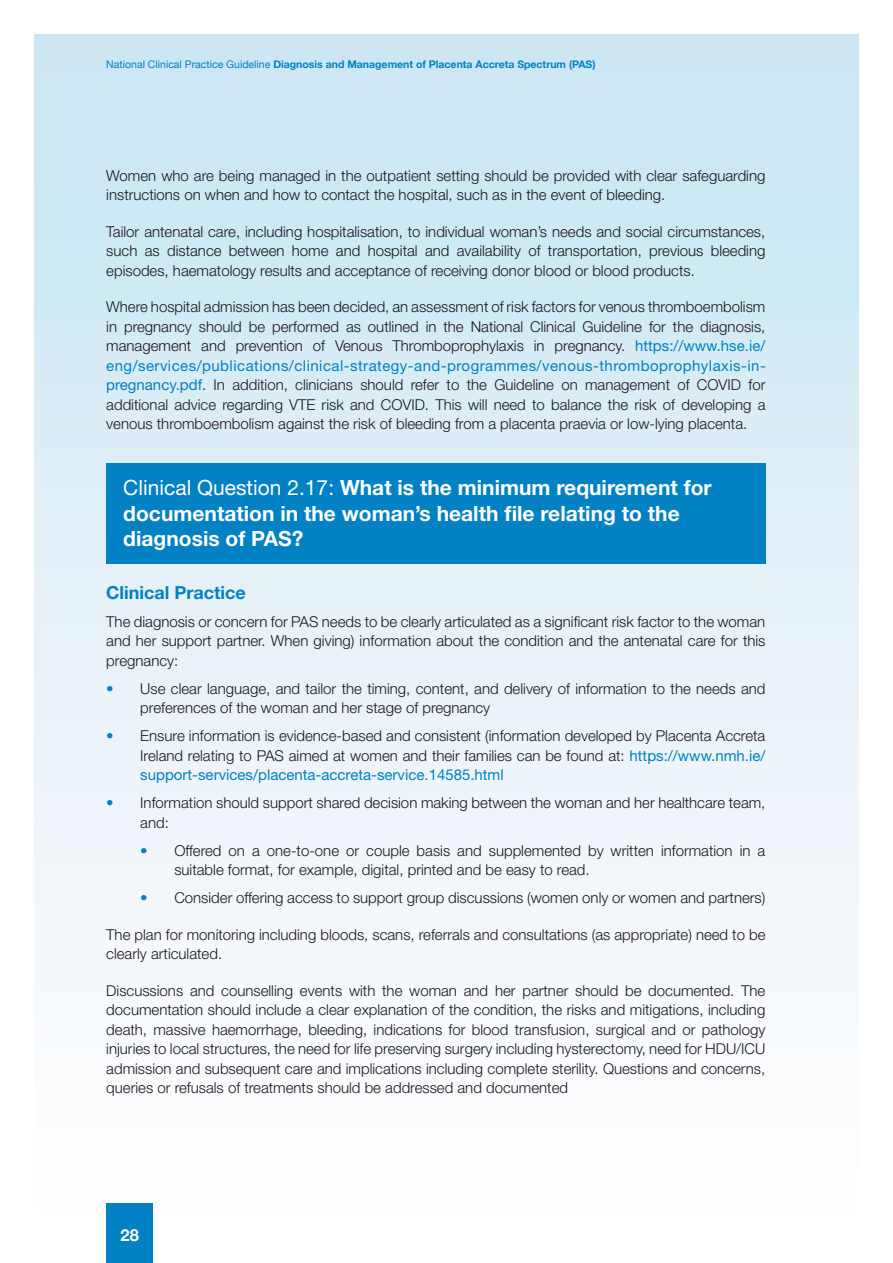
<style>
.page{position:relative;width:893px;height:1263px;background:#fff}
.page>*{position:absolute;margin:0;border:0;box-sizing:border-box;transform-origin:0 0}
.Q_Head{font:700 21px/25.5px "Helvetica Neue LT Std";color:#fff}
.t1{font:700 18px "Helvetica Neue LT Std";color:#0081c4}
.t2{font:700 16.5px "Helvetica Neue";color:#fff}
.Body_0-0__4{font:300 15px/19.5px "Helvetica Neue LT Std";color:#1a171c}
.Body_0-0__2{font:300 15px/19.5px "Helvetica Neue LT Std";color:#1a171c;text-align:justify}
.t3{font:700 10.5px "Helvetica Neue";color:#0081c4}
.s1{font-weight:400}
.s2{font-weight:400;color:#0081c4}
.s3{font-weight:700;color:#0081c4}
</style>
<div class="page">
<div style="left:34px;top:34px;width:825px;height:1195px;background:linear-gradient(to bottom,#c8e5f3,#fffeff)"></div>
<div style="left:106px;top:1203px;width:47px;height:60px;background:#0081c4"></div>
<div style="left:106px;top:463px;width:659px;height:100px;background:#0081c4"></div>
<p class="t3" style="left:106px;top:56px;width:491px"><span class="s1">National Clinical Practice Guideline</span> Diagnosis and Management of Placenta Accreta Spectrum (PAS)</p>
<p class="Body_0-0__4" style="left:106px;top:165px;width:661px">Women who are being managed in the outpatient setting should be provided with clear safeguarding instructions on when and how to contact the hospital, such as in the event of bleeding.</p>
<p class="Body_0-0__4" style="left:106px;top:221px;width:661px;text-align:justify">Tailor antenatal care, including hospitalisation, to individual woman’s needs and social circumstances, such as distance between home and hospital and availability of transportation, previous bleeding episodes, haematology results and acceptance of receiving donor blood or blood products.</p>
<p class="Body_0-0__4" style="left:106px;top:297px;width:661px;text-align:justify">Where hospital admission has been decided, an assessment of risk factors for venous thromboembolism in pregnancy should be performed as outlined in the National Clinical Guideline for the diagnosis, management and prevention of Venous Thromboprophylaxis in pregnancy. <span class="s2">https://www.hse.ie/ eng/services/publications/clinical-strategy-and-programmes/venous-thromboprophylaxis-in&shy;pregnancy.pdf</span>. In addition, clinicians should refer to the Guideline on management of COVID for additional advice regarding VTE risk and COVID. This will need to balance the risk of developing a venous thromboembolism against the risk of bleeding from a placenta praevia or low-lying placenta.</p>
<p class="Q_Head" style="left:123px;top:475px;width:590px"><span class="s1">Clinical Question 2.17:</span> What is the minimum requirement for documentation in the woman’s health file relating to the diagnosis of PAS?</p>
<h2 class="t1" style="left:106px;top:581px;width:141px">Clinical Practice</h2>
<p class="Body_0-0__2" style="left:106px;top:611px;width:661px">The diagnosis or concern for PAS needs to be clearly articulated as a significant risk factor to the woman and her support partner. When giving) information about the condition and the antenatal care for this pregnancy:</p>
<p class="Body_0-0__4" style="left:140px;top:678px;width:627px;text-indent:-34px"><span class="s3">•</span> Use clear language, and tailor the timing, content, and delivery of information to the needs and preferences of the woman and her stage of pregnancy</p>
<p class="Body_0-0__4" style="left:140px;top:726px;width:627px;text-align:justify;text-indent:-34px"><span class="s3">•</span> Ensure information is evidence-based and consistent (information developed by Placenta Accreta Ireland relating to PAS aimed at women and their families can be found at: <span class="s2">https://www.nmh.ie/ support-services/placenta-accreta-service.14585.html</span></p>
<p class="Body_0-0__4" style="left:140px;top:793px;width:627px;text-indent:-34px"><span class="s3">•</span> Information should support shared decision making between the woman and her healthcare team, and:</p>
<p class="Body_0-0__4" style="left:174px;top:840px;width:592px;text-indent:-34px"><span class="s3">•</span> Offered on a one-to-one or couple basis and supplemented by written information in a suitable format, for example, digital, printed and be easy to read.</p>
<p class="Body_0-0__4" style="left:140px;top:888px;width:627px"><span class="s3">•</span> Consider offering access to support group discussions (women only or women and partners)</p>
<p class="Body_0-0__4" style="left:106px;top:924px;width:661px">The plan for monitoring including bloods, scans, referrals and consultations (as appropriate) need to be clearly articulated.</p>
<p class="Body_0-0__4" style="left:106px;top:980px;width:661px;text-align:justify">Discussions and counselling events with the woman and her partner should be documented. The documentation should include a clear explanation of the condition, the risks and mitigations, including death, massive haemorrhage, bleeding, indications for blood transfusion, surgical and or pathology injuries to local structures, the need for life preserving surgery including hysterectomy, need for HDU/ICU admission and subsequent care and implications including complete sterility. Questions and concerns, queries or refusals of treatments should be addressed and documented</p>
<p class="t2" style="left:121px;top:1222px;width:20px">28</p>
</div>
